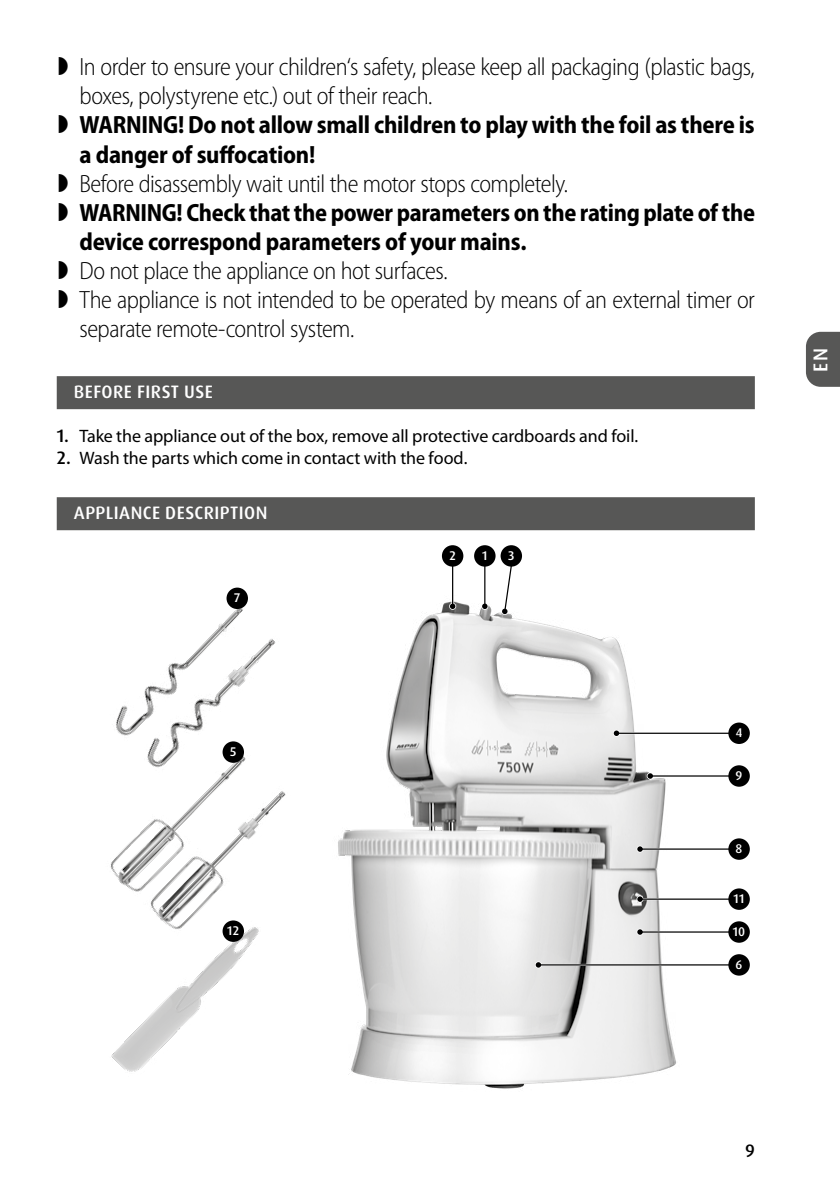
<style>
.page{position:relative;width:840px;height:1191px;background:#fff}
.page>*{position:absolute;margin:0;border:0;box-sizing:border-box;transform-origin:0 0}
.t1{font:300 semi-condensed 25px/29px "Myriad Pro";letter-spacing:-.02em;color:#000}
.t2{font:700 semi-condensed 25px/29px "Myriad Pro";letter-spacing:-.01em;color:#000}
.t3{font:500 20px "Dax Pro";color:#fff}
.t4{font:18px "Myriad Pro";letter-spacing:-.01em;color:#000}
.t5{font:500 18px "Dax Pro";letter-spacing:.025em;color:#fff}
.t6{font:500 18px "Dax Pro";color:#000}
.t7{font:500 12.6px "Dax Pro";color:#fff}
.s1{font-family:"Dax Pro";font-weight:500}
</style>
<div class="page">
<svg style="left:806px;top:332px;width:33px;height:55px;background:#5f5f5e"></svg>
<div style="left:57px;top:376px;width:697px;height:33px;background:#575756"></div>
<div style="left:57px;top:497px;width:697px;height:33px;background:#575756"></div>
<img style="left:338px;top:596px;width:338px;height:493px">
<img style="left:116px;top:594px;width:160px;height:140px">
<img style="left:110px;top:734px;width:176px;height:168px">
<hr style="left:451px;top:556px;width:2px;height:50px;background:#fff">
<hr style="left:452px;top:565px;width:1px;height:41px;background:#000">
<svg style="left:449px;top:603px;width:6px;height:6px"></svg>
<hr style="left:483px;top:556px;width:2px;height:50px;background:#fff">
<hr style="left:484px;top:565px;width:1px;height:41px;background:#000">
<svg style="left:482px;top:603px;width:5px;height:6px"></svg>
<svg style="left:502px;top:562px;width:11px;height:52px"></svg>
<div style="left:441px;top:545px;width:22px;height:21px;background:#000;border-radius:50%"></div>
<div style="left:474px;top:545px;width:21px;height:21px;background:#000;border-radius:50%"></div>
<div style="left:500px;top:545px;width:21px;height:21px;background:#000;border-radius:50%"></div>
<hr style="left:650px;top:775px;width:88px;height:2px;background:#fff">
<hr style="left:650px;top:775px;width:88px;height:1px;background:#000">
<svg style="left:647px;top:773px;width:5px;height:5px"></svg>
<hr style="left:639px;top:848px;width:99px;height:2px;background:#fff">
<hr style="left:639px;top:848px;width:99px;height:1px;background:#000">
<svg style="left:637px;top:846px;width:5px;height:6px"></svg>
<hr style="left:639px;top:898px;width:99px;height:2px;background:#fff">
<hr style="left:639px;top:898px;width:99px;height:1px;background:#000">
<svg style="left:637px;top:896px;width:5px;height:6px"></svg>
<hr style="left:639px;top:931px;width:99px;height:2px;background:#fff">
<hr style="left:639px;top:931px;width:99px;height:1px;background:#000">
<svg style="left:637px;top:929px;width:5px;height:5px"></svg>
<hr style="left:538px;top:964px;width:200px;height:2px;background:#fff">
<hr style="left:538px;top:964px;width:200px;height:1px;background:#000">
<svg style="left:535px;top:962px;width:6px;height:5px"></svg>
<div style="left:612px;top:729px;width:7px;height:8px;background:#eee;border-radius:50%"></div>
<hr style="left:616px;top:732px;width:122px;height:2px;background:#000">
<svg style="left:613px;top:730px;width:6px;height:6px"></svg>
<div style="left:728px;top:765px;width:21px;height:21px;background:#000;border-radius:50%"></div>
<div style="left:728px;top:838px;width:21px;height:21px;background:#000;border-radius:50%"></div>
<div style="left:728px;top:888px;width:21px;height:22px;background:#000;border-radius:50%"></div>
<div style="left:728px;top:921px;width:21px;height:21px;background:#000;border-radius:50%"></div>
<div style="left:728px;top:954px;width:21px;height:21px;background:#000;border-radius:50%"></div>
<div style="left:728px;top:722px;width:21px;height:22px;background:#000;border-radius:50%"></div>
<div style="left:222px;top:741px;width:22px;height:22px;background:#000;border-radius:50%"></div>
<div style="left:226px;top:587px;width:22px;height:22px;background:#000;border-radius:50%"></div>
<img style="left:111px;top:902px;width:148px;height:170px">
<div style="left:222px;top:920px;width:22px;height:22px;background:#000;border-radius:50%"></div>
<p class="t1" style="left:79px;top:53px;width:676px">In order to ensure your children‘s safety, please keep all packaging (plastic bags, boxes, polystyrene etc.) out of their reach.</p>
<p class="t2" style="left:79px;top:111px;width:676px">WARNING! Do not allow small children to play with the foil as there is a danger of suffocation!</p>
<p class="t1" style="left:79px;top:169px;width:490px">Before disassembly wait until the motor stops completely.</p>
<p class="t2" style="left:79px;top:198px;width:676px">WARNING! Check that the power parameters on the rating plate of the device correspond parameters of your mains.</p>
<p class="t1" style="left:79px;top:256px;width:676px">Do not place the appliance on hot surfaces.<br>The appliance is not intended to be operated by means of an external timer or separate remote-control system.</p>
<p class="t5" style="left:74px;top:380px;width:140px">BEFORE FIRST USE</p>
<p class="t4" style="left:57px;top:426px;width:582px"><span class="s1">1.</span> Take the appliance out of the box, remove all protective cardboards and foil.</p>
<p class="t4" style="left:57px;top:448px;width:412px"><span class="s1">2.</span> Wash the parts which come in contact with the food.</p>
<p class="t5" style="left:74px;top:501px;width:195px">APPLIANCE DESCRIPTION</p>
<p class="t7" style="left:449px;top:547px;width:8px">2</p>
<p class="t7" style="left:482px;top:547px;width:7px">1</p>
<p class="t7" style="left:508px;top:547px;width:8px">3</p>
<p class="t7" style="left:234px;top:590px;width:8px">7</p>
<p class="t7" style="left:230px;top:743px;width:8px">5</p>
<p class="t7" style="left:227px;top:922px;width:13px">12</p>
<p class="t7" style="left:735px;top:725px;width:8px">4</p>
<p class="t7" style="left:735px;top:767px;width:8px">9</p>
<p class="t7" style="left:735px;top:840px;width:8px">8</p>
<p class="t7" style="left:733px;top:890px;width:12px">11</p>
<p class="t7" style="left:732px;top:923px;width:14px">10</p>
<p class="t7" style="left:735px;top:956px;width:8px">6</p>
<p class="t3" style="left:807px;top:372px;width:26px;rotate:-90deg">EN</p>
<p class="t6" style="left:744px;top:1139px;width:11px">9</p>
</div>
